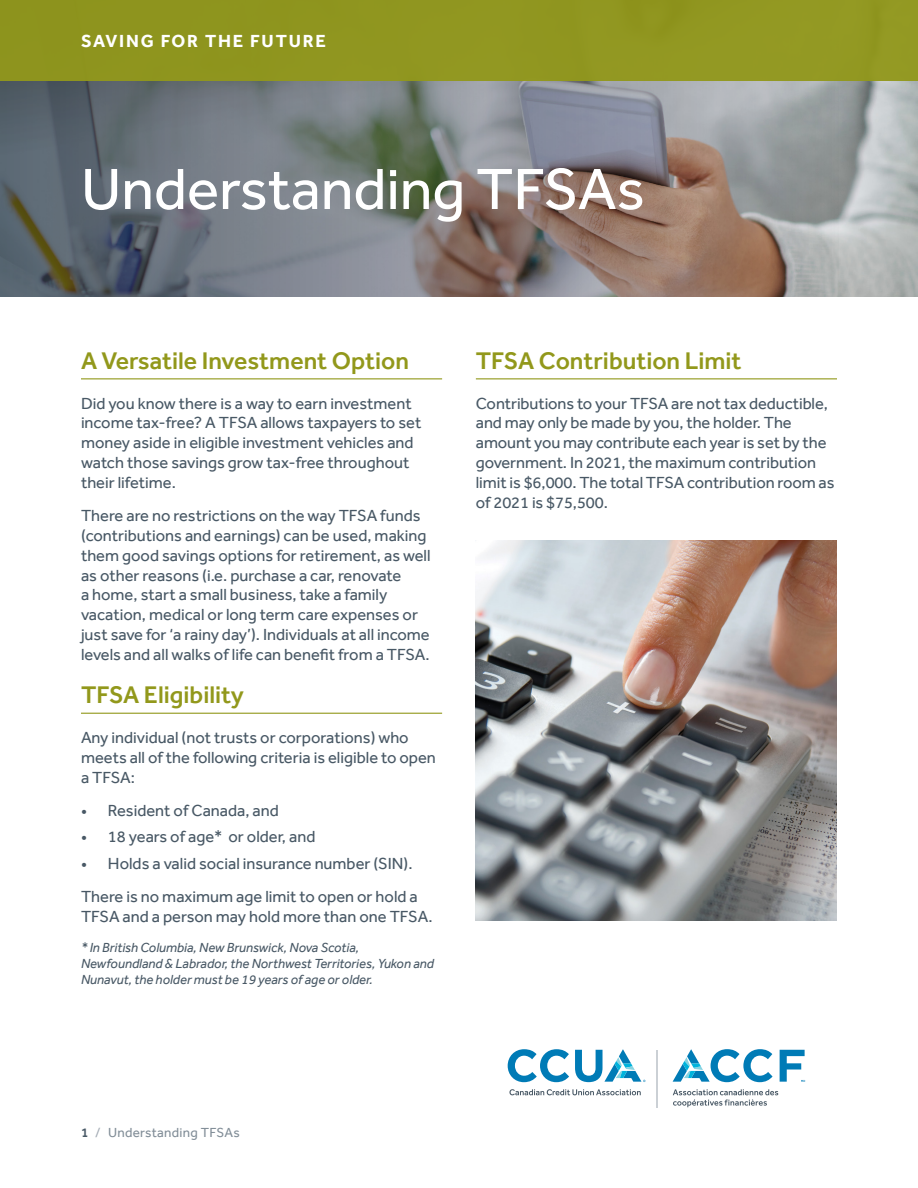
<style>
.page{position:relative;width:918px;height:1188px;background:#fff}
.page>*{position:absolute;margin:0;border:0;box-sizing:border-box;transform-origin:0 0}
.t1{font:60px "Effra";color:#fff}
.t2{font:500 24.75px "Effra";color:#92981b}
.t3{font:700 18px "Effra";letter-spacing:.1em;color:#fff}
.t4{font:16.5px/19.8px "Effra";color:#485865}
.t5{font:italic 13.5px/16.2px "Effra";color:#485865}
.t6{font:13.5px "Effra";letter-spacing:.02em;color:#828e98}
.s1{font-weight:500;color:#485865}
.s2{color:#a5adb6}
</style>
<div class="page">
<hr style="left:657px;top:1050px;width:1px;height:57px;background:#cbd0d5">
<svg style="left:509px;top:1089px;width:132px;height:6px"></svg>
<svg style="left:508px;top:1049px;width:61px;height:33px"></svg>
<svg style="left:673px;top:1049px;width:100px;height:33px"></svg>
<svg style="left:673px;top:1089px;width:105px;height:18px"></svg>
<svg style="left:575px;top:1049px;width:70px;height:33px"></svg>
<svg style="left:780px;top:1050px;width:25px;height:32px"></svg>
<img style="left:838px;top:81px;width:80px;height:216px">
<svg style="left:0;top:81px;width:838px;height:216px;background:#7e7d7e"></svg>
<div style="left:0;top:0;width:918px;height:81px;background:#92981b"></div>
<hr style="left:81px;top:378px;width:361px;height:1px;background:#92981b">
<hr style="left:81px;top:713px;width:361px;height:1px;background:#92981b">
<hr style="left:476px;top:378px;width:361px;height:1px;background:#92981b">
<img style="left:476px;top:540px;width:361px;height:380px">
<p class="t3" style="left:81px;top:30px;width:246px">SAVING FOR THE FUTURE</p>
<h1 class="t1" style="left:81px;top:153px;width:565px">Understanding TFSAs</h1>
<h2 class="t2" style="left:81px;top:346px;width:330px">A Versatile Investment Option</h2>
<p class="t4" style="left:81px;top:393px;width:342px">Did you know there is a way to earn investment income tax-free? A TFSA allows taxpayers to set money aside in eligible investment vehicles and watch those savings grow tax-free throughout their lifetime.</p>
<p class="t4" style="left:81px;top:506px;width:351px">There are no restrictions on the way TFSA funds (contributions and earnings) can be used, making them good savings options for retirement, as well as other reasons (i.e. purchase a car, renovate<br>a home, start a small business, take a family vacation, medical or long term care expenses or just save for ‘a rainy day’). Individuals at all income levels and all walks of life can benefit from a TFSA.</p>
<h2 class="t2" style="left:81px;top:680px;width:164px">TFSA Eligibility</h2>
<p class="t4" style="left:81px;top:727px;width:356px">Any individual (not trusts or corporations) who meets all of the following criteria is eligible to open a TFSA:</p>
<p class="t4" style="left:81px;top:800px;width:199px">• Resident of Canada, and</p>
<p class="t4" style="left:81px;top:827px;width:236px">• 18 years of age* or older, and</p>
<p class="t4" style="left:81px;top:847px;width:338px;line-height:33.3px">• Holds a valid social insurance number (SIN).<br>There is no maximum age limit to open or hold a</p>
<p class="t4" style="left:81px;top:906px;width:353px">TFSA and a person may hold more than one TFSA.</p>
<p class="t5" style="left:81px;top:939px;width:355px">* In British Columbia, New Brunswick, Nova Scotia,<br>Newfoundland &amp; Labrador, the Northwest Territories, Yukon and<br>Nunavut, the holder must be 19 years of age or older.</p>
<h2 class="t2" style="left:476px;top:346px;width:267px">TFSA Contribution Limit</h2>
<p class="t4" style="left:476px;top:393px;width:360px">Contributions to your TFSA are not tax deductible, and may only be made by you, the holder. The amount you may contribute each year is set by the government. In 2021, the maximum contribution limit is $6,000. The total TFSA contribution room as of 2021 is $75,500.</p>
<p class="t6" style="left:81px;top:1124px;width:160px"><span class="s1">1</span> <span class="s2">/</span> Understanding TFSAs</p>
</div>
